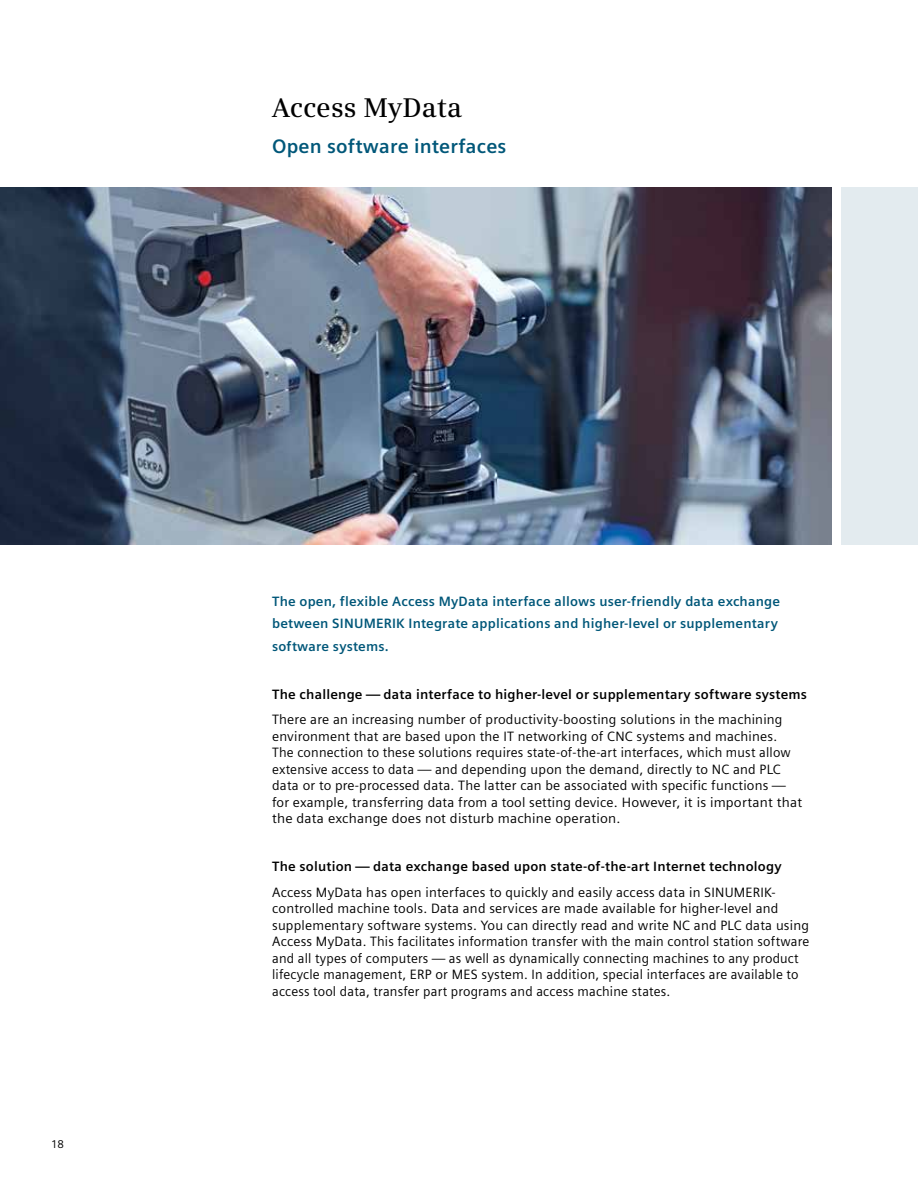
<style>
.page{position:relative;width:918px;height:1188px;background:#fff}
.page>*{position:absolute;margin:0;border:0;box-sizing:border-box;transform-origin:0 0}
.t1{font:600 27px "Siemens Serif";letter-spacing:.005em;color:#000}
.t2{font:700 19.5px "Siemens Sans";letter-spacing:.01em;color:#005779}
.t3{font:13.5px/16.5px "Siemens Sans";letter-spacing:.015em;color:#000}
.t4{font:700 13.5px/22.5px "Siemens Sans";letter-spacing:.015em;color:#005779}
.t5{font:700 13.5px "Siemens Sans";letter-spacing:.015em;color:#000}
.t6{font:11.25px "Siemens Sans";color:#000}
</style>
<div class="page">
<div style="left:841px;top:187px;width:77px;height:357px;background:#e3ebef"></div>
<img style="left:0;top:187px;width:831px;height:357px">
<p class="t6" style="left:51px;top:1138px;width:14px">18</p>
<h1 class="t1" style="left:272px;top:92px;width:191px">Access MyData</h1>
<h2 class="t2" style="left:272px;top:135px;width:236px">Open software interfaces</h2>
<p class="t4" style="left:272px;top:590px;width:510px">The open, flexible Access MyData interface allows user-friendly data exchange between SINUMERIK Integrate applications and higher-level or supplementary software systems.</p>
<p class="t5" style="left:272px;top:686px;width:536px">The challenge — data interface to higher-level or supplementary software systems</p>
<p class="t3" style="left:272px;top:711px;width:532px">There are an increasing number of productivity-boosting solutions in the machining environment that are based upon the IT networking of CNC systems and machines.<br>The connection to these solutions requires state-of-the-art interfaces, which must allow extensive access to data — and depending upon the demand, directly to NC and PLC data or to pre-processed data. The latter can be associated with specific functions — for example, transferring data from a tool setting device. However, it is important that the data exchange does not disturb machine operation.</p>
<p class="t5" style="left:272px;top:859px;width:511px">The solution — data exchange based upon state-of-the-art Internet technology</p>
<p class="t3" style="left:272px;top:884px;width:539px">Access MyData has open interfaces to quickly and easily access data in SINUMERIK&shy;controlled machine tools. Data and services are made available for higher-level and supplementary software systems. You can directly read and write NC and PLC data using Access MyData. This facilitates information transfer with the main control station software and all types of computers — as well as dynamically connecting machines to any product lifecycle management, ERP or MES system. In addition, special interfaces are available to access tool data, transfer part programs and access machine states.</p>
</div>
